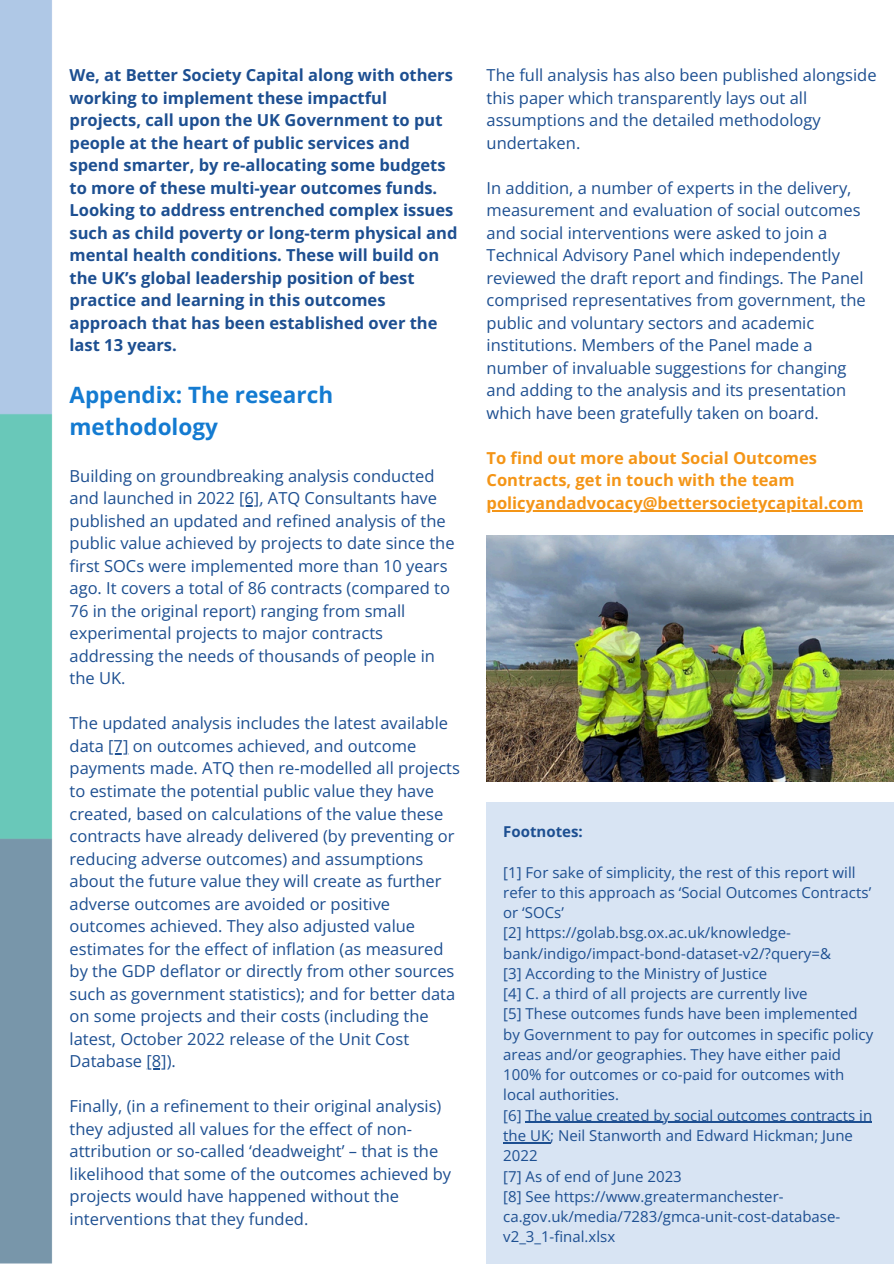
<style>
.page{position:relative;width:894px;height:1264px;background:#fff}
.page>*{position:absolute;margin:0;border:0;box-sizing:border-box;transform-origin:0 0}
.t1{font:700 22.5px/31.5px "Open Sans";color:#147bd1}
.t2{font:16.5px/22.5px "Open Sans";color:#1d4f91}
.t3{font:700 16.5px/22.5px "Open Sans";color:#1d4f91}
.t4{font:700 16.5px/22.5px "Open Sans";color:#f49517}
.t5{font:15px/20.2px "Open Sans";color:#1d4f91}
.t6{font:700 15px "Open Sans";color:#1d4f91}
</style>
<div class="page">
<div style="left:486px;top:802px;width:407px;height:461px;background:#d8e4f3"></div>
<img style="left:0;top:0;width:53px;height:1263px">
<img style="left:486px;top:535px;width:407px;height:246px">
<hr style="left:486px;top:510px;width:377px;height:1px;background:#f49517">
<hr style="left:525px;top:1121px;width:346px;height:1px;background:#1d4f91">
<hr style="left:503px;top:1142px;width:47px;height:1px;background:#1d4f91">
<p class="t3" style="left:70px;top:63px;width:389px">We, at Better Society Capital along with others working to implement these impactful projects, call upon the UK Government to put people at the heart of public services and spend smarter, by re-allocating some budgets to more of these multi-year outcomes funds.<br>Looking to address entrenched complex issues such as child poverty or long-term physical and mental health conditions. These will build on the UK’s global leadership position of best practice and learning in this outcomes approach that has been established over the last 13 years.</p>
<h2 class="t1" style="left:70px;top:378px;width:265px">Appendix: The research methodology</h2>
<h1 class="t2" style="left:70px;top:464px;width:369px">Building on groundbreaking analysis conducted and launched in 2022 [6], ATQ Consultants have</h1>
<p class="t2" style="left:70px;top:509px;width:386px">published an updated and refined analysis of the public value achieved by projects to date since the first SOCs were implemented more than 10 years ago. It covers a total of 86 contracts (compared to 76 in the original report) ranging from small experimental projects to major contracts addressing the needs of thousands of people in the UK.</p>
<p class="t2" style="left:70px;top:711px;width:380px">The updated analysis includes the latest available data [7] on outcomes achieved, and outcome</p>
<p class="t2" style="left:70px;top:756px;width:392px">payments made. ATQ then re-modelled all projects to estimate the potential public value they have created, based on calculations of the value these contracts have already delivered (by preventing or reducing adverse outcomes) and assumptions about the future value they will create as further adverse outcomes are avoided or positive outcomes achieved. They also adjusted value estimates for the effect of inflation (as measured by the GDP deflator or directly from other sources such as government statistics); and for better data on some projects and their costs (including the latest, October 2022 release of the Unit Cost Database [8]).</p>
<p class="t2" style="left:70px;top:1094px;width:383px">Finally, (in a refinement to their original analysis) they adjusted all values for the effect of non&shy;attribution or so-called ‘deadweight’ – that is the likelihood that some of the outcomes achieved by projects would have happened without the interventions that they funded.</p>
<h2 class="t2" style="left:486px;top:63px;width:391px">The full analysis has also been published alongside this paper which transparently lays out all assumptions and the detailed methodology undertaken.</h2>
<p class="t2" style="left:486px;top:176px;width:380px">In addition, a number of experts in the delivery, measurement and evaluation of social outcomes and social interventions were asked to join a Technical Advisory Panel which independently reviewed the draft report and findings. The Panel comprised representatives from government, the public and voluntary sectors and academic institutions. Members of the Panel made a number of invaluable suggestions for changing and adding to the analysis and its presentation which have been gratefully taken on board.</p>
<h2 class="t4" style="left:486px;top:446px;width:332px">To find out more about Social Outcomes<br>Contracts, get in touch with the team</h2>
<p class="t4" style="left:486px;top:491px;width:378px">policyandadvocacy@bettersocietycapital.com</p>
<p class="t6" style="left:503px;top:821px;width:81px">Footnotes:</p>
<p class="t5" style="left:503px;top:861px;width:369px">[1] For sake of simplicity, the rest of this report will refer to this approach as ‘Social Outcomes Contracts’ or ‘SOCs’</p>
<p class="t5" style="left:503px;top:922px;width:329px">[2] https://golab.bsg.ox.ac.uk/knowledge&shy;bank/indigo/impact-bond-dataset-v2/?query=&amp;</p>
<p class="t5" style="left:503px;top:962px;width:265px">[3] According to the Ministry of Justice</p>
<p class="t5" style="left:503px;top:983px;width:306px">[4] C. a third of all projects are currently live</p>
<p class="t5" style="left:503px;top:1003px;width:371px">[5] These outcomes funds have been implemented by Government to pay for outcomes in specific policy areas and/or geographies. They have either paid 100% for outcomes or co-paid for outcomes with local authorities.</p>
<p class="t5" style="left:503px;top:1104px;width:370px">[6] The value created by social outcomes contracts in the UK; Neil Stanworth and Edward Hickman; June 2022<br>[7] As of end of June 2023<br>[8] See https://www.greatermanchester&shy;ca.gov.uk/media/7283/gmca-unit-cost-database&shy;v2_3_1-final.xlsx</p>
</div>
